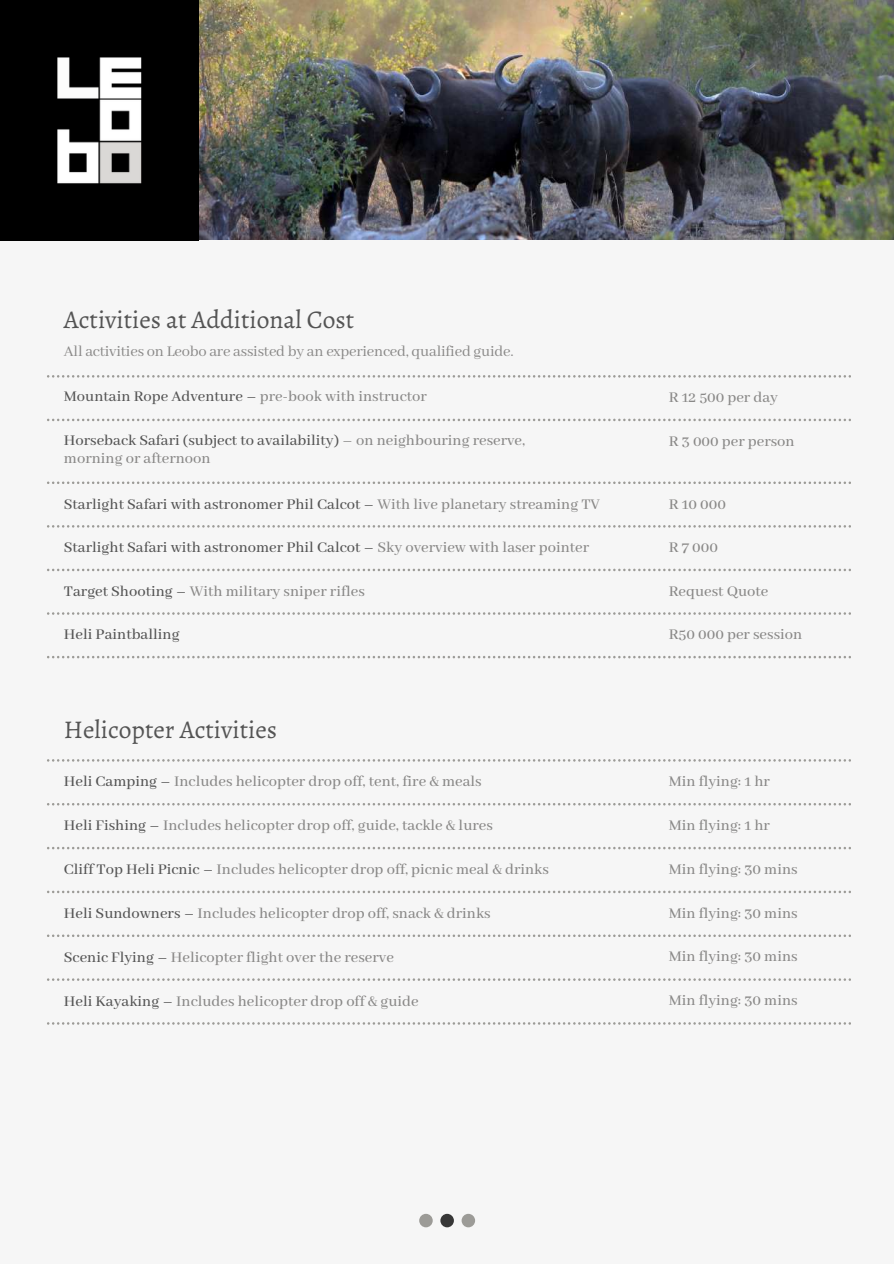
<style>
.page{position:relative;width:894px;height:1264px;background:#fff}
.page>*{position:absolute;margin:0;border:0;box-sizing:border-box;transform-origin:0 0}
.t1{font:25.5px "Alegreya";color:#545454}
.t2{font:500 16.5px/18px "Abhaya Libre";color:#898887}
.t3{font:500 16.5px "Abhaya Libre";color:#545454}
.t4{font:16.5px "Abhaya Libre";letter-spacing:-.015em;color:#898887}
.s1{color:#898887}
.s2{color:#545454}
</style>
<div class="page">
<div style="left:0;top:0;width:893px;height:1263px;background:#f6f6f6"></div>
<img style="left:198px;top:0;width:695px;height:240px">
<div style="left:0;top:0;width:198px;height:240px;background:#000"></div>
<img style="left:57px;top:57px;width:85px;height:127px">
<svg style="left:47px;top:846px;width:804px;height:3px"></svg>
<svg style="left:47px;top:759px;width:804px;height:2px"></svg>
<svg style="left:47px;top:481px;width:804px;height:3px"></svg>
<svg style="left:47px;top:418px;width:804px;height:3px"></svg>
<svg style="left:47px;top:375px;width:804px;height:2px"></svg>
<svg style="left:47px;top:656px;width:804px;height:2px"></svg>
<svg style="left:47px;top:612px;width:804px;height:2px"></svg>
<svg style="left:47px;top:568px;width:804px;height:3px"></svg>
<svg style="left:47px;top:525px;width:804px;height:2px"></svg>
<svg style="left:47px;top:803px;width:804px;height:2px"></svg>
<svg style="left:47px;top:934px;width:804px;height:3px"></svg>
<svg style="left:47px;top:890px;width:804px;height:3px"></svg>
<svg style="left:47px;top:978px;width:804px;height:2px"></svg>
<svg style="left:47px;top:1022px;width:804px;height:2px"></svg>
<div style="left:419px;top:1213px;width:13px;height:14px;background:#9c9b97;border-radius:50%"></div>
<div style="left:440px;top:1213px;width:14px;height:14px;background:#373737;border-radius:50%"></div>
<div style="left:461px;top:1213px;width:14px;height:14px;background:#9c9b97;border-radius:50%"></div>
<h1 class="t1" style="left:64px;top:302px;width:291px">Activities at Additional Cost</h1>
<p class="t4" style="left:64px;top:341px;width:451px">All activities on Leobo are assisted by an experienced, qualified guide.</p>
<p class="t3" style="left:64px;top:387px;width:364px">Mountain Rope Adventure – <span class="s1">pre-book with instructor</span></p>
<p class="t2" style="left:668px;top:389px;width:111px">R 12 500 per day</p>
<p class="t2" style="left:64px;top:432px;width:462px"><span class="s2">Horseback Safari (subject to availability)</span> – on neighbouring reserve, morning or afternoon</p>
<p class="t2" style="left:668px;top:432px;width:127px">R 3 000 per person</p>
<p class="t3" style="left:64px;top:494px;width:537px">Starlight Safari with astronomer Phil Calcot – <span class="s1">With live planetary streaming TV</span></p>
<p class="t2" style="left:668px;top:495px;width:59px">R 10 000</p>
<p class="t3" style="left:64px;top:538px;width:526px">Starlight Safari with astronomer Phil Calcot – <span class="s1">Sky overview with laser pointer</span></p>
<p class="t2" style="left:668px;top:539px;width:51px">R7000</p>
<p class="t2" style="left:64px;top:582px;width:302px"><span class="s2">Target Shooting –</span> With military sniper rifles</p>
<p class="t2" style="left:668px;top:582px;width:101px">Request Quote</p>
<p class="t3" style="left:64px;top:625px;width:117px">Heli Paintballing</p>
<p class="t2" style="left:668px;top:626px;width:135px">R50 000 per session</p>
<h1 class="t1" style="left:64px;top:712px;width:214px">Helicopter Activities</h1>
<p class="t2" style="left:64px;top:773px;width:419px"><span class="s2">Heli Camping –</span> Includes helicopter drop off, tent, fire &amp; meals</p>
<p class="t2" style="left:668px;top:773px;width:103px">Min flying: 1 hr</p>
<p class="t2" style="left:64px;top:817px;width:430px"><span class="s2">Heli Fishing –</span> Includes helicopter drop off, guide, tackle &amp; lures</p>
<p class="t2" style="left:668px;top:816px;width:103px">Min flying: 1 hr</p>
<p class="t2" style="left:64px;top:860px;width:486px"><span class="s2">Cliff Top Heli Picnic –</span> Includes helicopter drop off, picnic meal &amp; drinks</p>
<p class="t2" style="left:668px;top:860px;width:130px">Min flying: 30 mins</p>
<p class="t2" style="left:64px;top:905px;width:428px"><span class="s2">Heli Sundowners –</span> Includes helicopter drop off, snack &amp; drinks</p>
<p class="t2" style="left:668px;top:904px;width:130px">Min flying: 30 mins</p>
<p class="t2" style="left:64px;top:948px;width:331px"><span class="s2">Scenic Flying –</span> Helicopter flight over the reserve</p>
<p class="t2" style="left:668px;top:948px;width:130px">Min flying: 30 mins</p>
<p class="t2" style="left:64px;top:992px;width:356px"><span class="s2">Heli Kayaking –</span> Includes helicopter drop off &amp; guide</p>
<p class="t2" style="left:668px;top:992px;width:130px">Min flying: 30 mins</p>
</div>
